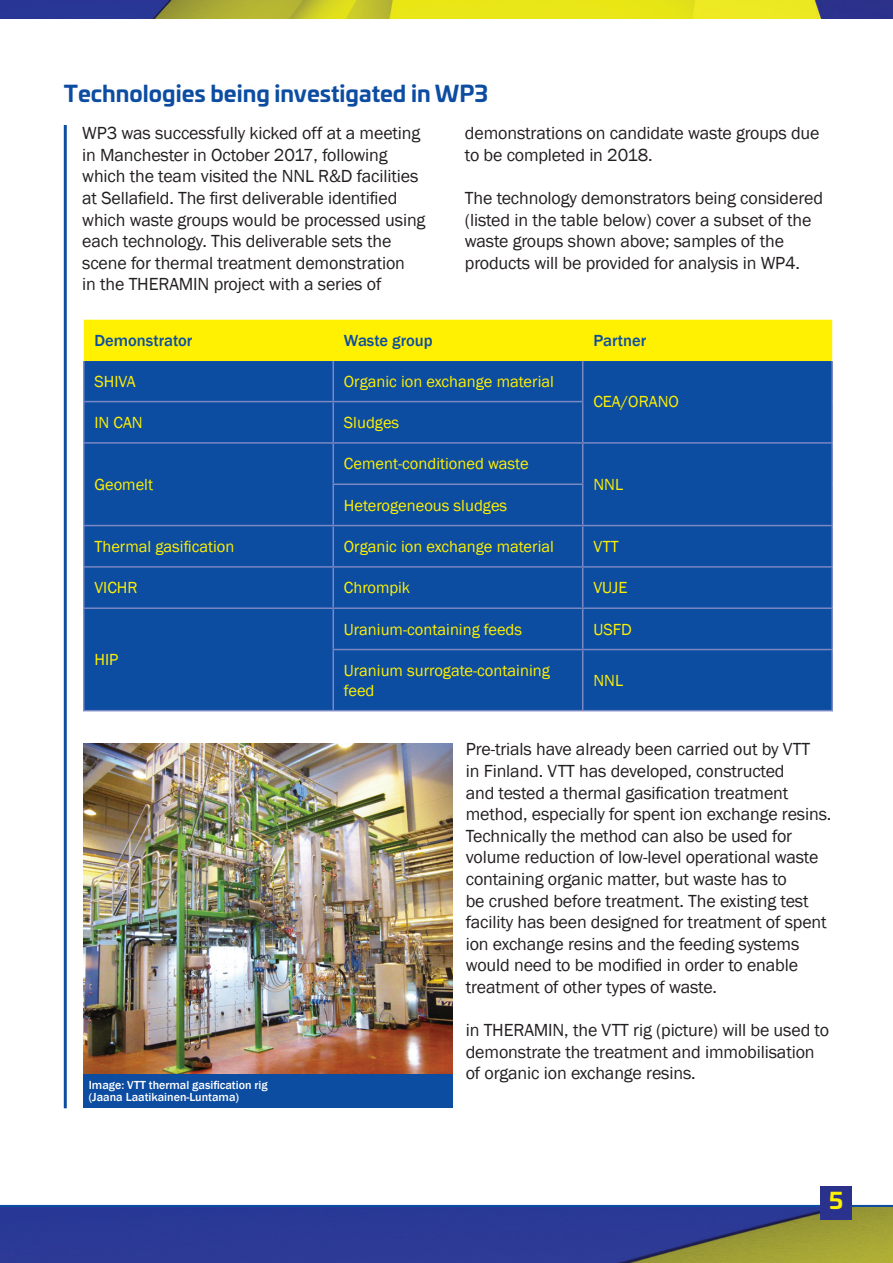
<style>
.page{position:relative;width:893px;height:1263px;background:#fff}
.page>*{position:absolute;margin:0;border:0;box-sizing:border-box;transform-origin:0 0}
.t1{font:700 22.35px "Univia Pro";color:#0d4da1}
.t2{font:700 22.35px "Univia Pro";color:#fff101}
.t3{font:18px/21.6px "Franklin Gothic";letter-spacing:-.01em;color:#231f20}
.t4{font:16.5px/19.8px "Franklin Gothic";color:#fff101}
.t5{font:500 16.5px "Franklin Gothic";color:#0d4da1}
.t6{font:500 12px/12.8px "Franklin Gothic";color:#fff}
</style>
<div class="page">
<hr style="left:0;top:1205px;width:893px;height:3px;background:#0d4da1">
<img style="left:0;top:1208px;width:893px;height:55px">
<img style="left:821px;top:1187px;width:30px;height:32px">
<img style="left:0;top:0;width:893px;height:18px">
<hr style="left:64px;top:125px;width:3px;height:983px;background:#0d4da1">
<div style="left:84px;top:320px;width:748px;height:41px;background:#fff101"></div>
<div style="left:85px;top:361px;width:746px;height:349px;background:#0d4da1"></div>
<hr style="left:83px;top:361px;width:2px;height:40px;background:#7a88c3">
<hr style="left:332px;top:361px;width:2px;height:40px;background:#7a88c3">
<hr style="left:582px;top:361px;width:1px;height:40px;background:#7a88c3">
<hr style="left:831px;top:361px;width:2px;height:41px;background:#7a88c3">
<hr style="left:831px;top:402px;width:2px;height:40px;background:#7a88c3">
<hr style="left:83px;top:401px;width:250px;height:1px;background:#7a88c3">
<hr style="left:83px;top:402px;width:2px;height:40px;background:#7a88c3">
<hr style="left:333px;top:401px;width:250px;height:1px;background:#7a88c3">
<hr style="left:332px;top:402px;width:2px;height:40px;background:#7a88c3">
<hr style="left:582px;top:402px;width:1px;height:40px;background:#7a88c3">
<hr style="left:333px;top:442px;width:250px;height:2px;background:#7a88c3">
<hr style="left:583px;top:442px;width:250px;height:2px;background:#7a88c3">
<hr style="left:582px;top:444px;width:1px;height:39px;background:#7a88c3">
<hr style="left:831px;top:444px;width:2px;height:40px;background:#7a88c3">
<hr style="left:831px;top:484px;width:2px;height:41px;background:#7a88c3">
<hr style="left:332px;top:483px;width:251px;height:2px;background:#7a88c3">
<hr style="left:582px;top:485px;width:1px;height:40px;background:#7a88c3">
<hr style="left:83px;top:526px;width:2px;height:40px;background:#7a88c3">
<hr style="left:333px;top:525px;width:250px;height:1px;background:#7a88c3">
<hr style="left:332px;top:526px;width:2px;height:40px;background:#7a88c3">
<hr style="left:583px;top:525px;width:250px;height:1px;background:#7a88c3">
<hr style="left:582px;top:526px;width:1px;height:40px;background:#7a88c3">
<hr style="left:831px;top:526px;width:2px;height:40px;background:#7a88c3">
<hr style="left:83px;top:566px;width:250px;height:2px;background:#7a88c3">
<hr style="left:83px;top:568px;width:2px;height:39px;background:#7a88c3">
<hr style="left:333px;top:566px;width:250px;height:2px;background:#7a88c3">
<hr style="left:332px;top:568px;width:2px;height:39px;background:#7a88c3">
<hr style="left:583px;top:566px;width:250px;height:2px;background:#7a88c3">
<hr style="left:582px;top:568px;width:1px;height:39px;background:#7a88c3">
<hr style="left:831px;top:568px;width:2px;height:39px;background:#7a88c3">
<hr style="left:83px;top:607px;width:250px;height:2px;background:#7a88c3">
<hr style="left:83px;top:609px;width:2px;height:40px;background:#7a88c3">
<hr style="left:83px;top:649px;width:2px;height:61px;background:#7a88c3">
<hr style="left:83px;top:710px;width:250px;height:1px;background:#7a88c3">
<hr style="left:333px;top:607px;width:250px;height:2px;background:#7a88c3">
<hr style="left:332px;top:609px;width:2px;height:40px;background:#7a88c3">
<hr style="left:583px;top:607px;width:250px;height:2px;background:#7a88c3">
<hr style="left:582px;top:609px;width:1px;height:40px;background:#7a88c3">
<hr style="left:831px;top:609px;width:2px;height:40px;background:#7a88c3">
<hr style="left:332px;top:649px;width:251px;height:1px;background:#7a88c3">
<hr style="left:332px;top:650px;width:2px;height:60px;background:#7a88c3">
<hr style="left:583px;top:649px;width:250px;height:1px;background:#7a88c3">
<hr style="left:582px;top:650px;width:1px;height:60px;background:#7a88c3">
<hr style="left:831px;top:650px;width:2px;height:60px;background:#7a88c3">
<hr style="left:333px;top:710px;width:250px;height:1px;background:#7a88c3">
<hr style="left:583px;top:710px;width:250px;height:1px;background:#7a88c3">
<hr style="left:83px;top:442px;width:250px;height:2px;background:#7a88c3">
<hr style="left:83px;top:444px;width:2px;height:40px;background:#7a88c3">
<hr style="left:332px;top:444px;width:2px;height:39px;background:#7a88c3">
<hr style="left:83px;top:484px;width:2px;height:41px;background:#7a88c3">
<hr style="left:332px;top:485px;width:2px;height:40px;background:#7a88c3">
<hr style="left:83px;top:525px;width:250px;height:1px;background:#7a88c3">
<img style="left:83px;top:743px;width:369px;height:331px">
<div style="left:83px;top:1074px;width:369px;height:34px;background:#0d4da1"></div>
<p class="t1" style="left:64px;top:76px;width:426px">Technologies being investigated in WP3</p>
<p class="t3" style="left:82px;top:123px;width:345px">WP3 was successfully kicked off at a meeting in Manchester in October 2017, following which the team visited the NNL R&amp;D facilities at Sellafield. The first deliverable identified which waste groups would be processed using each technology. This deliverable sets the scene for thermal treatment demonstration<br>in the THERAMIN project with a series of</p>
<p class="t3" style="left:465px;top:123px;width:356px">demonstrations on candidate waste groups due to be completed in 2018.</p>
<p class="t3" style="left:465px;top:187px;width:360px">The technology demonstrators being considered (listed in the table below) cover a subset of the waste groups shown above; samples of the products will be provided for analysis in WP4.</p>
<p class="t5" style="left:94px;top:330px;width:99px">Demonstrator</p>
<p class="t5" style="left:344px;top:330px;width:90px">Waste group</p>
<p class="t5" style="left:593px;top:330px;width:54px">Partner</p>
<p class="t4" style="left:94px;top:372px;width:43px">SHIVA</p>
<p class="t4" style="left:344px;top:372px;width:212px">Organic ion exchange material</p>
<p class="t4" style="left:593px;top:392px;width:87px">CEA/ORANO</p>
<p class="t4" style="left:94px;top:413px;width:50px">IN CAN</p>
<p class="t4" style="left:344px;top:413px;width:57px">Sludges</p>
<p class="t4" style="left:94px;top:475px;width:60px">Geomelt</p>
<p class="t4" style="left:344px;top:454px;width:186px">Cement-conditioned waste</p>
<p class="t4" style="left:344px;top:496px;width:165px">Heterogeneous sludges</p>
<p class="t4" style="left:593px;top:475px;width:31px">NNL</p>
<p class="t4" style="left:94px;top:537px;width:142px">Thermal gasification</p>
<p class="t4" style="left:344px;top:537px;width:212px">Organic ion exchange material</p>
<p class="t4" style="left:593px;top:537px;width:27px">VTT</p>
<p class="t4" style="left:94px;top:578px;width:45px">VICHR</p>
<p class="t4" style="left:344px;top:578px;width:68px">Chrompik</p>
<p class="t4" style="left:593px;top:578px;width:36px">VUJE</p>
<p class="t4" style="left:94px;top:650px;width:25px">HIP</p>
<p class="t6" style="left:89px;top:1078px;width:181px">Image: VTT thermal gasification rig (Jaana Laatikainen-Luntama)</p>
<p class="t4" style="left:344px;top:620px;width:180px">Uranium-containing feeds</p>
<p class="t4" style="left:593px;top:620px;width:40px">USFD</p>
<p class="t4" style="left:344px;top:661px;width:207px">Uranium surrogate-containing feed</p>
<p class="t4" style="left:593px;top:671px;width:31px">NNL</p>
<p class="t3" style="left:466px;top:739px;width:367px">Pre-trials have already been carried out by VTT<br>in Finland. VTT has developed, constructed<br>and tested a thermal gasification treatment method, especially for spent ion exchange resins.<br>Technically the method can also be used for volume reduction of low-level operational waste containing organic matter, but waste has to<br>be crushed before treatment. The existing test facility has been designed for treatment of spent ion exchange resins and the feeding systems would need to be modified in order to enable treatment of other types of waste.</p>
<p class="t3" style="left:466px;top:1020px;width:365px">in THERAMIN, the VTT rig (picture) will be used to demonstrate the treatment and immobilisation of organic ion exchange resins.</p>
<p class="t2" style="left:829px;top:1183px;width:16px">5</p>
</div>
